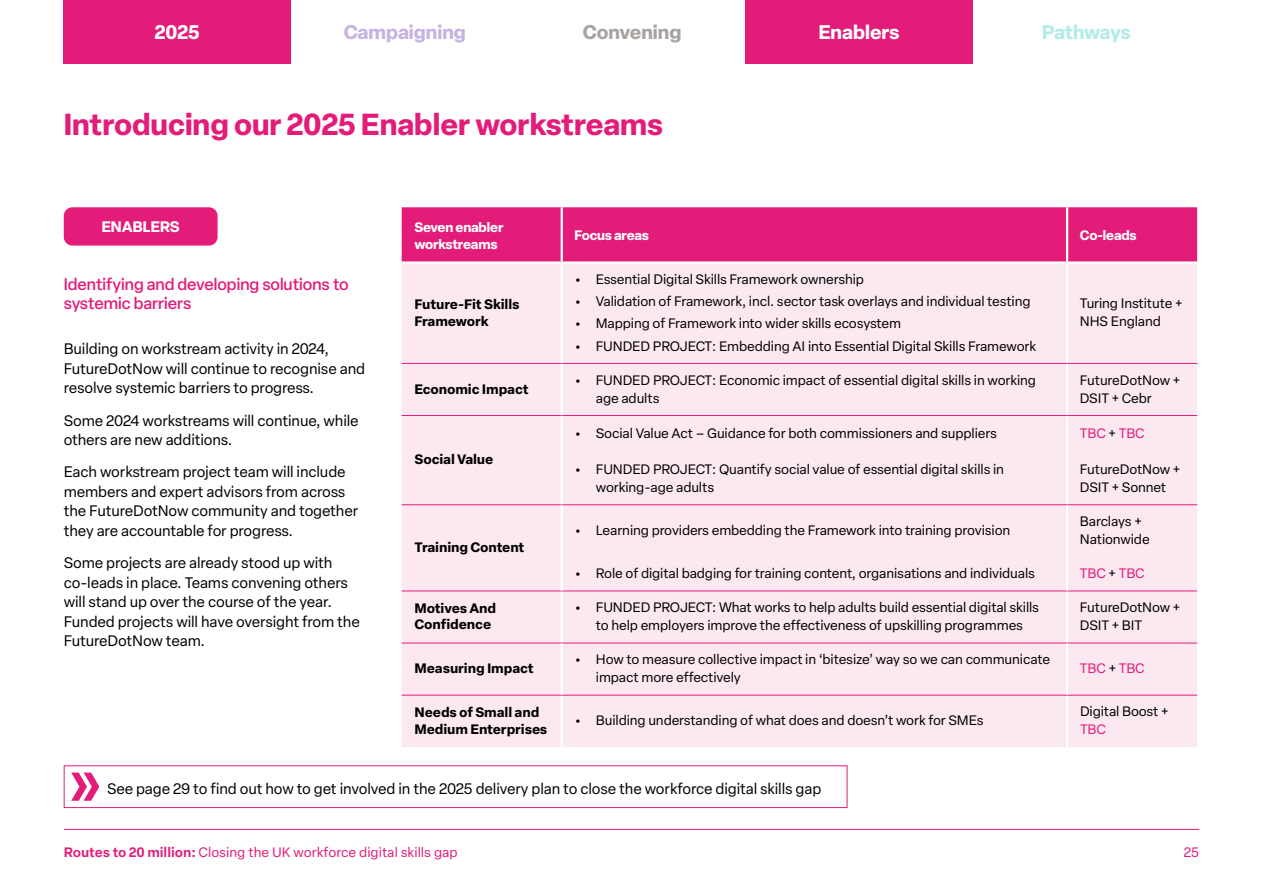
<style>
.page{position:relative;width:1263px;height:893px;background:#fff}
.page>*{position:absolute;margin:0;border:0;box-sizing:border-box;transform-origin:0 0}
.t1{font:700 30px "Elza";color:#e31c79}
.t2{font:700 19.5px "Elza";color:#fff}
.t3{font:700 19.5px "Elza";color:#c6b3e0}
.t4{font:700 19.5px "Elza";color:#a9a3a1}
.t5{font:700 19.5px "Elza";letter-spacing:-.03em;color:#b3ede8}
.t6{font:500 16.5px/19.5px "Elza";color:#e31c79}
.t7{font:15px/19.5px "Elza Text";letter-spacing:-.01em;color:#000}
.t8{font:700 15px "Elza";color:#fff}
.t9{font:13.5px/18px "Elza Text";letter-spacing:-.01em;color:#000}
.t10{font:700 13.5px/16.5px "Elza Text";letter-spacing:-.01em;color:#000}
.t11{font:13.5px "Elza Text";color:#e31c79}
.t12{font:700 13.5px/16.5px "Elza";letter-spacing:-.01em;color:#fff}
.s1{font-weight:700}
.s2{color:#000}
.s3{font-weight:600}
</style>
<div class="page">
<hr style="left:64px;top:829px;width:1135px;height:1px;background:#e31c79">
<div style="left:64px;top:0;width:227px;height:64px;background:#e31c79"></div>
<div style="left:402px;top:207px;width:795px;height:54px;background:#e31c79"></div>
<div style="left:402px;top:264px;width:795px;height:483px;background:#fce8f1"></div>
<hr style="left:561px;top:207px;width:2px;height:54px;background:#fff">
<hr style="left:1066px;top:207px;width:2px;height:54px;background:#fff">
<hr style="left:561px;top:264px;width:2px;height:99px;background:#fff">
<hr style="left:1066px;top:264px;width:2px;height:99px;background:#fff">
<hr style="left:561px;top:591px;width:2px;height:52px;background:#fff">
<hr style="left:1066px;top:591px;width:2px;height:52px;background:#fff">
<hr style="left:561px;top:695px;width:2px;height:52px;background:#fff">
<hr style="left:1066px;top:695px;width:2px;height:52px;background:#fff">
<hr style="left:402px;top:504px;width:160px;height:1px;background:#e31c79">
<hr style="left:402px;top:591px;width:160px;height:1px;background:#e31c79">
<hr style="left:402px;top:643px;width:160px;height:1px;background:#e31c79">
<hr style="left:562px;top:643px;width:505px;height:1px;background:#e31c79">
<hr style="left:1067px;top:643px;width:130px;height:1px;background:#e31c79">
<hr style="left:402px;top:695px;width:160px;height:1px;background:#e31c79">
<hr style="left:562px;top:695px;width:505px;height:1px;background:#e31c79">
<hr style="left:1067px;top:695px;width:130px;height:1px;background:#e31c79">
<hr style="left:561px;top:643px;width:2px;height:52px;background:#fff">
<hr style="left:1066px;top:643px;width:2px;height:52px;background:#fff">
<hr style="left:402px;top:363px;width:160px;height:1px;background:#e31c79">
<hr style="left:562px;top:363px;width:505px;height:1px;background:#e31c79">
<hr style="left:402px;top:415px;width:160px;height:1px;background:#e31c79">
<hr style="left:561px;top:364px;width:2px;height:51px;background:#fff">
<hr style="left:1067px;top:363px;width:130px;height:1px;background:#e31c79">
<hr style="left:1066px;top:364px;width:2px;height:51px;background:#fff">
<hr style="left:562px;top:415px;width:505px;height:1px;background:#e31c79">
<hr style="left:1067px;top:415px;width:130px;height:1px;background:#e31c79">
<hr style="left:561px;top:416px;width:2px;height:37px;background:#fff">
<hr style="left:1066px;top:416px;width:2px;height:37px;background:#fff">
<hr style="left:561px;top:453px;width:2px;height:51px;background:#fff">
<hr style="left:1066px;top:453px;width:2px;height:51px;background:#fff">
<hr style="left:562px;top:504px;width:505px;height:1px;background:#e31c79">
<hr style="left:562px;top:591px;width:505px;height:1px;background:#e31c79">
<hr style="left:561px;top:505px;width:2px;height:52px;background:#fff">
<hr style="left:561px;top:557px;width:2px;height:34px;background:#fff">
<hr style="left:1067px;top:504px;width:130px;height:1px;background:#e31c79">
<hr style="left:1067px;top:591px;width:130px;height:1px;background:#e31c79">
<hr style="left:1066px;top:505px;width:2px;height:52px;background:#fff">
<hr style="left:1066px;top:557px;width:2px;height:34px;background:#fff">
<div style="left:746px;top:0;width:227px;height:64px;background:#e31c79"></div>
<div style="left:64px;top:207px;width:154px;height:39px;background:#e31c79;border-radius:9px"></div>
<div style="left:64px;top:765px;width:783px;height:43px;border:1px solid #e31c79"></div>
<svg style="left:71px;top:773px;width:28px;height:28px"></svg>
<h2 class="t2" style="left:155px;top:18px;width:46px">2025</h2>
<h2 class="t3" style="left:344px;top:18px;width:124px">Campaigning</h2>
<h2 class="t4" style="left:583px;top:18px;width:100px">Convening</h2>
<h2 class="t2" style="left:819px;top:18px;width:82px">Enablers</h2>
<h2 class="t5" style="left:1042px;top:18px;width:90px">Pathways</h2>
<h1 class="t1" style="left:64px;top:103px;width:601px">Introducing our 2025 Enabler workstreams</h1>
<p class="t8" style="left:102px;top:216px;width:79px">ENABLERS</p>
<p class="t6" style="left:64px;top:274px;width:287px">Identifying and developing solutions to systemic barriers</p>
<p class="t7" style="left:64px;top:338px;width:303px">Building on workstream activity in 2024,<br>FutureDotNow will continue to recognise and resolve systemic barriers to progress.</p>
<p class="t7" style="left:64px;top:410px;width:296px">Some 2024 workstreams will continue, while others are new additions.</p>
<p class="t7" style="left:64px;top:461px;width:296px">Each workstream project team will include members and expert advisors from across the FutureDotNow community and together they are accountable for progress.</p>
<p class="t7" style="left:64px;top:552px;width:298px">Some projects are already stood up with co-leads in place. Teams convening others will stand up over the course of the year.<br>Funded projects will have oversight from the FutureDotNow team.</p>
<p class="t12" style="left:414px;top:219px;width:91px">Seven enabler workstreams</p>
<p class="t12" style="left:574px;top:227px;width:76px">Focus areas</p>
<p class="t12" style="left:1080px;top:227px;width:58px">Co-leads</p>
<p class="t10" style="left:414px;top:295px;width:107px">Future-Fit Skills<br>Framework</p>
<p class="t9" style="left:574px;top:269px;width:291px"><span class="s1">•</span> Essential Digital Skills Framework ownership</p>
<p class="t9" style="left:574px;top:292px;width:458px"><span class="s1">•</span> Validation of Framework, incl. sector task overlays and individual testing</p>
<p class="t9" style="left:574px;top:314px;width:328px"><span class="s1">•</span> Mapping of Framework into wider skills ecosystem</p>
<p class="t9" style="left:574px;top:336px;width:463px"><span class="s1">•</span> FUNDED PROJECT: Embedding AI into Essential Digital Skills Framework</p>
<p class="t9" style="left:1080px;top:294px;width:104px">Turing Institute +<br>NHS England</p>
<p class="t10" style="left:414px;top:380px;width:116px">Economic Impact</p>
<p class="t9" style="left:596px;top:370px;width:442px;text-indent:-21px"><span class="s1">•</span> FUNDED PROJECT: Economic impact of essential digital skills in working age adults</p>
<p class="t9" style="left:1080px;top:370px;width:102px">FutureDotNow +<br>DSIT + Cebr</p>
<p class="t10" style="left:414px;top:451px;width:81px">Social Value</p>
<p class="t10" style="left:414px;top:539px;width:112px">Training Content</p>
<p class="t9" style="left:574px;top:424px;width:424px"><span class="s1">•</span> Social Value Act – Guidance for both commissioners and suppliers</p>
<p class="t11" style="left:1080px;top:424px;width:66px">TBC <span class="s2">+</span> TBC</p>
<p class="t9" style="left:596px;top:459px;width:410px;text-indent:-21px"><span class="s1">•</span> FUNDED PROJECT: Quantify social value of essential digital skills in working-age adults</p>
<p class="t9" style="left:1080px;top:459px;width:102px">FutureDotNow +<br>DSIT + Sonnet</p>
<p class="t9" style="left:574px;top:521px;width:437px"><span class="s1">•</span> Learning providers embedding the Framework into training provision</p>
<p class="t9" style="left:1080px;top:512px;width:71px">Barclays +<br>Nationwide</p>
<p class="t9" style="left:575px;top:564px;width:462px"><span class="s1">•</span> Role of digital badging for training content, organisations and individuals</p>
<p class="t11" style="left:1080px;top:563px;width:66px">TBC <span class="s2">+</span> TBC</p>
<p class="t10" style="left:414px;top:599px;width:83px">Motives And<br>Confidence</p>
<p class="t9" style="left:575px;top:598px;width:466px;text-align:center"><span class="s1">•</span> FUNDED PROJECT: What works to help adults build essential digital skills to help employers improve the effectiveness of upskilling programmes</p>
<p class="t9" style="left:1080px;top:598px;width:102px">FutureDotNow +<br>DSIT + BIT</p>
<p class="t10" style="left:414px;top:660px;width:121px">Measuring Impact</p>
<p class="t9" style="left:596px;top:650px;width:456px;text-indent:-21px"><span class="s1">•</span> How to measure collective impact in ‘bitesize’ way so we can communicate impact more effectively</p>
<p class="t11" style="left:1080px;top:659px;width:66px">TBC <span class="s2">+</span> TBC</p>
<p class="t10" style="left:414px;top:704px;width:134px">Needs of Small and<br>Medium Enterprises</p>
<p class="t9" style="left:575px;top:711px;width:411px"><span class="s1">•</span> Building understanding of what does and doesn’t work for SMEs</p>
<p class="t9" style="left:1080px;top:702px;width:90px">Digital Boost +</p>
<p class="t11" style="left:1080px;top:720px;width:28px">TBC</p>
<p class="t7" style="left:107px;top:778px;width:716px">See page 29 to find out how to get involved in the 2025 delivery plan to close the workforce digital skills gap</p>
<p class="t11" style="left:64px;top:842px;width:395px"><span class="s3">Routes to 20 million:</span> Closing the UK workforce digital skills gap</p>
<p class="t11" style="left:1184px;top:842px;width:17px">25</p>
</div>
